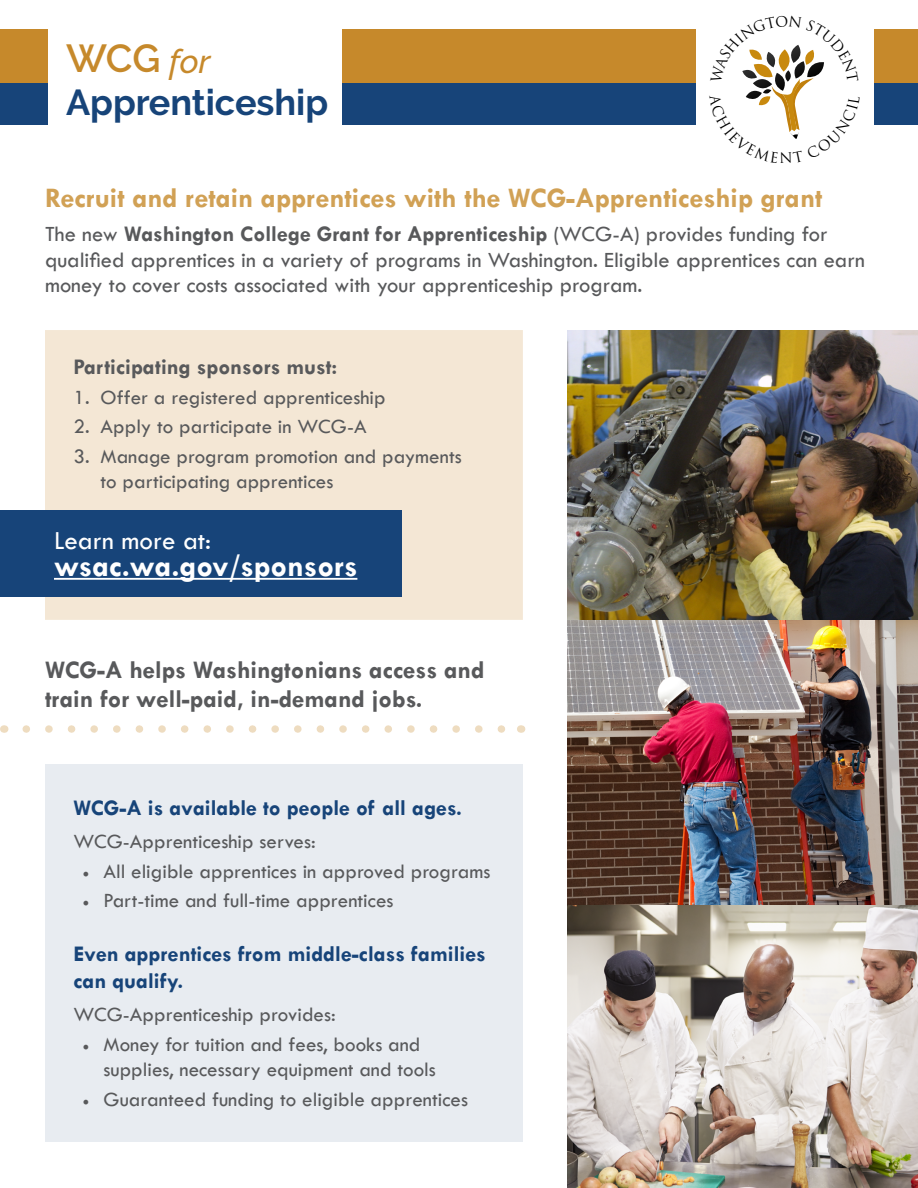
<style>
.page{position:relative;width:918px;height:1188px;background:#fff}
.page>*{position:absolute;margin:0;border:0;box-sizing:border-box;transform-origin:0 0}
.t1{font:600 39px "Raleway";color:#c6892b}
.t2{font:700 36px "Raleway";color:#174479}
.t3{font:700 31.5px "Tw Cen";color:#fff}
.t4{font:700 28.5px "Tw Cen";color:#d1a155}
.t5{font:27px "Tw Cen";color:#fff}
.t6{font:700 25.5px/28.5px "Tw Cen";color:#58595b}
.t7{font:22.5px/25.5px "Tw Cen";color:#58595b}
.t8{font:700 22.5px/27px "Tw Cen";color:#174479}
.t9{font:700 22.5px "Tw Cen";color:#58595b}
.t10{font:21px/25.2px "Tw Cen";color:#58595b}
.s1{font-weight:500;font-style:italic;font-size:33px}
.s2{font-weight:700}
.s3{font-family:"Minion Pro";font-size:18px}
</style>
<div class="page">
<div style="left:0;top:29px;width:918px;height:61px;background:#c6892b"></div>
<div style="left:0;top:83px;width:918px;height:42px;background:#174479"></div>
<div style="left:48px;top:19px;width:294px;height:113px;background:#fff"></div>
<div style="left:696px;top:0;width:178px;height:166px;background:#fff"></div>
<div style="left:45px;top:764px;width:478px;height:377px;background:#e8ecf1"></div>
<div style="left:45px;top:330px;width:478px;height:290px;background:#f4e7d5"></div>
<div style="left:0;top:510px;width:401px;height:87px;background:#174479"></div>
<hr style="left:54px;top:578px;width:303px;height:2px;background:#fff">
<svg style="left:26px;top:725px;width:479px;height:8px"></svg>
<img style="left:567px;top:620px;width:351px;height:568px">
<img style="left:567px;top:330px;width:351px;height:290px">
<svg style="left:742px;top:44px;width:82px;height:95px"></svg>
<h1 class="t1" style="left:66px;top:36px;width:146px">WCG <span class="s1">for</span></h1>
<h2 class="t2" style="left:66px;top:82px;width:264px">Apprenticeship</h2>
<h3 class="t4" style="left:45px;top:181px;width:779px">Recruit and retain apprentices with the WCG-Apprenticeship grant</h3>
<p class="t7" style="left:45px;top:221px;width:822px">The new <span class="s2">Washington College Grant for Apprenticeship</span> (WCG-A) provides funding for qualified apprentices in a variety of programs in Washington. Eligible apprentices can earn money to cover costs associated with your apprenticeship program.</p>
<p class="t9" style="left:74px;top:353px;width:265px">Participating sponsors must:</p>
<p class="t10" style="left:74px;top:384px;width:314px">1. Offer a registered apprenticeship</p>
<p class="t10" style="left:74px;top:414px;width:295px">2. Apply to participate in WCG-A</p>
<p class="t10" style="left:101px;top:444px;width:363px;text-indent:-27px">3. Manage program promotion and payments to participating apprentices</p>
<p class="t5" style="left:54px;top:525px;width:159px">Learn more at:</p>
<h3 class="t3" style="left:54px;top:548px;width:305px">wsac.wa.gov/sponsors</h3>
<p class="t6" style="left:45px;top:655px;width:441px">WCG-A helps Washingtonians access and train for well-paid, in-demand jobs.</p>
<p class="t8" style="left:74px;top:794px;width:390px">WCG-A is available to people of all ages.</p>
<p class="t10" style="left:74px;top:829px;width:244px">WCG-Apprenticeship serves:</p>
<p class="t10" style="left:82px;top:858px;width:409px"><span class="s3">•</span> All eligible apprentices in approved programs</p>
<p class="t10" style="left:82px;top:888px;width:313px"><span class="s3">•</span> Part-time and full-time apprentices</p>
<p class="t8" style="left:74px;top:940px;width:414px">Even apprentices from middle-class families can qualify.</p>
<p class="t10" style="left:74px;top:1002px;width:264px">WCG-Apprenticeship provides:</p>
<p class="t10" style="left:104px;top:1032px;width:334px;text-indent:-21px"><span class="s3">•</span> Money for tuition and fees, books and supplies, necessary equipment and tools</p>
<p class="t10" style="left:82px;top:1087px;width:387px"><span class="s3">•</span> Guaranteed funding to eligible apprentices</p>
</div>
